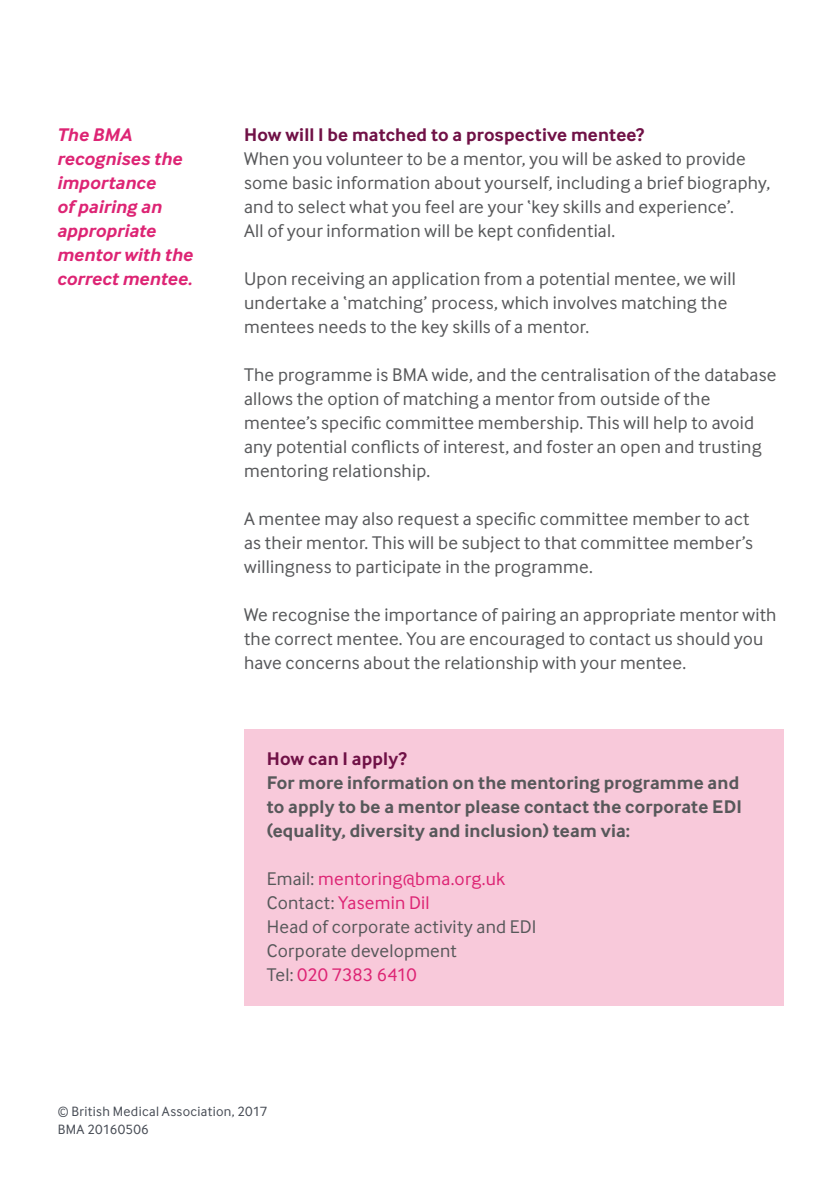
<style>
.page{position:relative;width:840px;height:1191px;background:#fff}
.page>*{position:absolute;margin:0;border:0;box-sizing:border-box;transform-origin:0 0}
._9_5_12_Regular{font:19px/24px "Inter Face";letter-spacing:.01em;color:#57585a}
._9_5_12_Regular-2{font:700 19px/24px "Inter Face";letter-spacing:.01em;color:#57585a}
._9_5_12_Bold_Italic{font:italic 700 19px/24px "Inter Face";letter-spacing:.005em;color:#dd2474}
._9_5_12_Regular-3{font:19px "Inter Face";letter-spacing:.01em;color:#dd2474}
._9_5_12_Bold{font:700 19px "Inter Face";letter-spacing:.01em;color:#701146}
.t1{font:14px "Inter Face";letter-spacing:.025em;color:#464b54}
.s1{color:#57585a}
</style>
<div class="page">
<div style="left:244px;top:729px;width:538px;height:276px;background:#f8c9da"></div>
<p class="_9_5_12_Bold_Italic" style="left:57px;top:122px;width:137px">The BMA recognises the importance<br>of pairing an appropriate mentor with the correct mentee.</p>
<p class="_9_5_12_Bold" style="left:244px;top:123px;width:401px">How will I be matched to a prospective mentee?</p>
<p class="_9_5_12_Regular" style="left:244px;top:146px;width:527px">When you volunteer to be a mentor, you will be asked to provide some basic information about yourself, including a brief biography, and to select what you feel are your ‘key skills and experience’.<br>All of your information will be kept confidential.</p>
<p class="_9_5_12_Regular" style="left:244px;top:266px;width:493px">Upon receiving an application from a potential mentee, we will undertake a ‘matching’ process, which involves matching the mentees needs to the key skills of a mentor.</p>
<p class="_9_5_12_Regular" style="left:244px;top:362px;width:533px">The programme is BMA wide, and the centralisation of the database allows the option of matching a mentor from outside of the mentee’s specific committee membership. This will help to avoid any potential conflicts of interest, and foster an open and trusting mentoring relationship.</p>
<p class="_9_5_12_Regular" style="left:244px;top:506px;width:510px">A mentee may also request a specific committee member to act as their mentor. This will be subject to that committee member’s willingness to participate in the programme.</p>
<p class="_9_5_12_Regular" style="left:244px;top:602px;width:533px">We recognise the importance of pairing an appropriate mentor with the correct mentee. You are encouraged to contact us should you have concerns about the relationship with your mentee.</p>
<p class="_9_5_12_Bold" style="left:266px;top:747px;width:141px">How can I apply?</p>
<p class="_9_5_12_Regular-2" style="left:266px;top:770px;width:476px">For more information on the mentoring programme and to apply to be a mentor please contact the corporate EDI (equality, diversity and inclusion) team via:</p>
<p class="_9_5_12_Regular-3" style="left:266px;top:868px;width:240px"><span class="s1">Email:</span> mentoring@bma.org.uk</p>
<p class="_9_5_12_Regular-3" style="left:266px;top:892px;width:164px"><span class="s1">Contact:</span> Yasemin Dil</p>
<p class="_9_5_12_Regular" style="left:266px;top:914px;width:271px">Head of corporate activity and EDI</p>
<p class="_9_5_12_Regular" style="left:266px;top:938px;width:191px">Corporate development</p>
<p class="_9_5_12_Regular-3" style="left:266px;top:964px;width:151px"><span class="s1">Tel:</span> 020 7383 6410</p>
<p class="t1" style="left:58px;top:1103px;width:211px">© British Medical Association, 2017</p>
<p class="t1" style="left:58px;top:1121px;width:92px">BMA 20160506</p>
</div>
